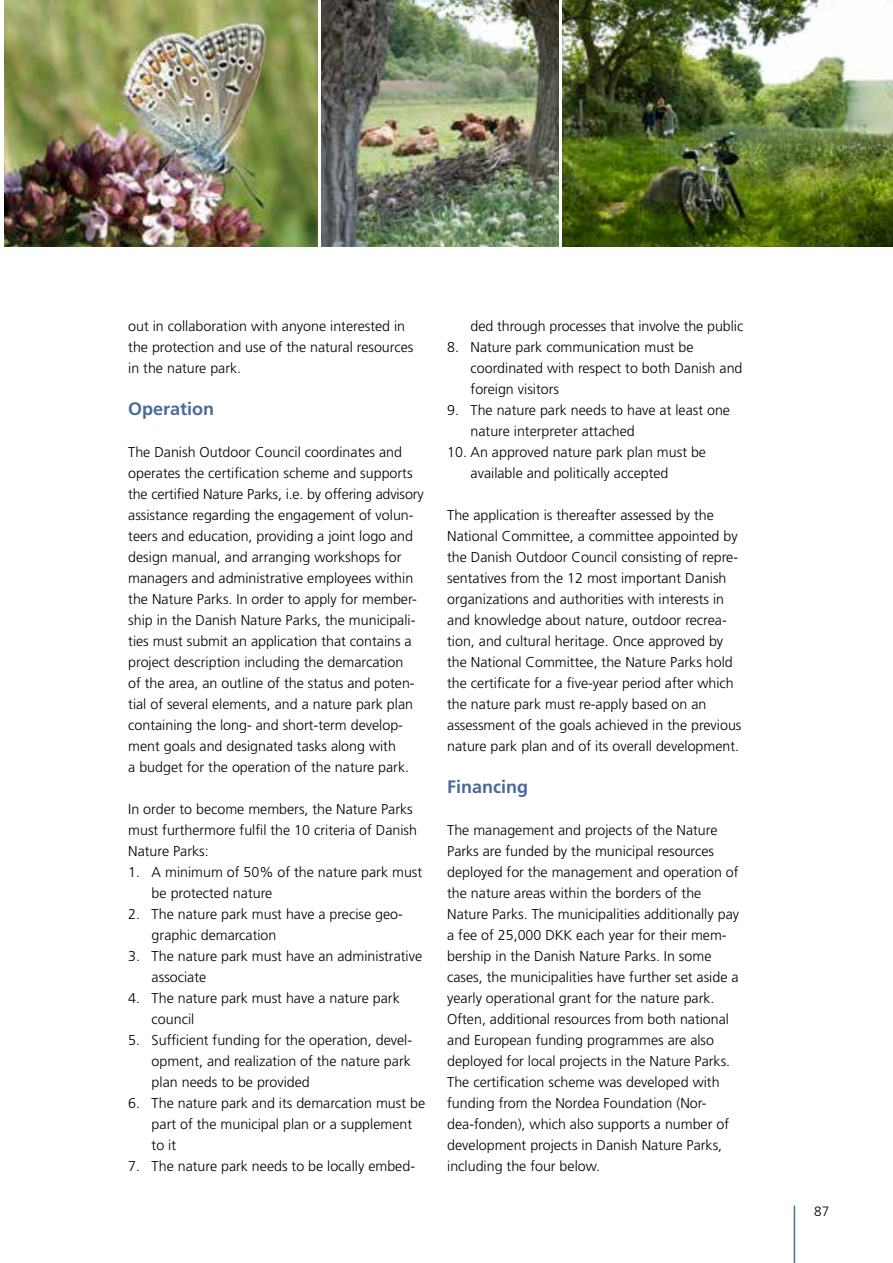
<style>
.page{position:relative;width:893px;height:1263px;background:#fff}
.page>*{position:absolute;margin:0;border:0;box-sizing:border-box;transform-origin:0 0}
.t1{font:700 18px "Frutiger";color:#496a9b}
.t2{font:300 14.25px/21px "Frutiger";color:#000}
.t3{font:300 13.5px "Frutiger";color:#000}
</style>
<div class="page">
<img style="left:322px;top:0;width:236px;height:247px">
<img style="left:563px;top:0;width:330px;height:247px">
<img style="left:4px;top:0;width:313px;height:247px">
<hr style="left:794px;top:1205px;width:1px;height:58px;background:#496a9b">
<p class="t2" style="left:128px;top:315px;width:287px">out in collaboration with anyone interested in the protection and use of the natural resources in the nature park.</p>
<p class="t1" style="left:128px;top:398px;width:88px">Operation</p>
<p class="t2" style="left:128px;top:441px;width:297px">The Danish Outdoor Council coordinates and operates the certification scheme and supports the certified Nature Parks, i.e. by offering advisory assistance regarding the engagement of volun&shy;teers and education, providing a joint logo and design manual, and arranging workshops for managers and administrative employees within the Nature Parks. In order to apply for member&shy;ship in the Danish Nature Parks, the municipali&shy;ties must submit an application that contains a project description including the demarcation<br>of the area, an outline of the status and poten&shy;tial of several elements, and a nature park plan containing the long- and short-term develop&shy;ment goals and designated tasks along with<br>a budget for the operation of the nature park.</p>
<p class="t2" style="left:128px;top:798px;width:290px">In order to become members, the Nature Parks must furthermore fulfil the 10 criteria of Danish<br>Nature Parks:</p>
<p class="t2" style="left:152px;top:861px;width:272px;text-indent:-23px">1. A minimum of 50% of the nature park must be protected nature</p>
<p class="t2" style="left:152px;top:903px;width:253px;text-indent:-23px">2. The nature park must have a precise geo&shy;graphic demarcation</p>
<p class="t2" style="left:152px;top:945px;width:272px;text-indent:-23px">3. The nature park must have an administrative associate</p>
<p class="t2" style="left:152px;top:987px;width:250px;text-indent:-23px">4. The nature park must have a nature park council</p>
<p class="t2" style="left:152px;top:1029px;width:262px;text-align:justify;text-indent:-23px">5. Sufficient funding for the operation, devel&shy;opment, and realization of the nature park plan needs to be provided</p>
<p class="t2" style="left:152px;top:1092px;width:275px;text-indent:-23px">6. The nature park and its demarcation must be part of the municipal plan or a supplement to it</p>
<p class="t2" style="left:128px;top:1155px;width:288px">7. The nature park needs to be locally embed-</p>
<p class="t2" style="left:471px;top:315px;width:274px">ded through processes that involve the public</p>
<p class="t2" style="left:471px;top:336px;width:273px;text-indent:-23px">8. Nature park communication must be coordinated with respect to both Danish and foreign visitors</p>
<p class="t2" style="left:471px;top:399px;width:261px;text-indent:-23px">9. The nature park needs to have at least one nature interpreter attached</p>
<p class="t2" style="left:471px;top:441px;width:237px;text-indent:-23px">10. An approved nature park plan must be available and politically accepted</p>
<p class="t2" style="left:447px;top:504px;width:296px">The application is thereafter assessed by the National Committee, a committee appointed by the Danish Outdoor Council consisting of repre&shy;sentatives from the 12 most important Danish organizations and authorities with interests in and knowledge about nature, outdoor recrea&shy;tion, and cultural heritage. Once approved by the National Committee, the Nature Parks hold the certificate for a five-year period after which the nature park must re-apply based on an assessment of the goals achieved in the previous nature park plan and of its overall development.</p>
<p class="t1" style="left:447px;top:776px;width:82px">Financing</p>
<p class="t2" style="left:447px;top:819px;width:293px">The management and projects of the Nature Parks are funded by the municipal resources deployed for the management and operation of the nature areas within the borders of the Nature Parks. The municipalities additionally pay a fee of 25,000 DKK each year for their mem&shy;bership in the Danish Nature Parks. In some cases, the municipalities have further set aside a yearly operational grant for the nature park.<br>Often, additional resources from both national and European funding programmes are also deployed for local projects in the Nature Parks.<br>The certification scheme was developed with funding from the Nordea Foundation (Nor&shy;dea-fonden), which also supports a number of development projects in Danish Nature Parks, including the four below.</p>
<p class="t3" style="left:814px;top:1204px;width:17px">87</p>
</div>
